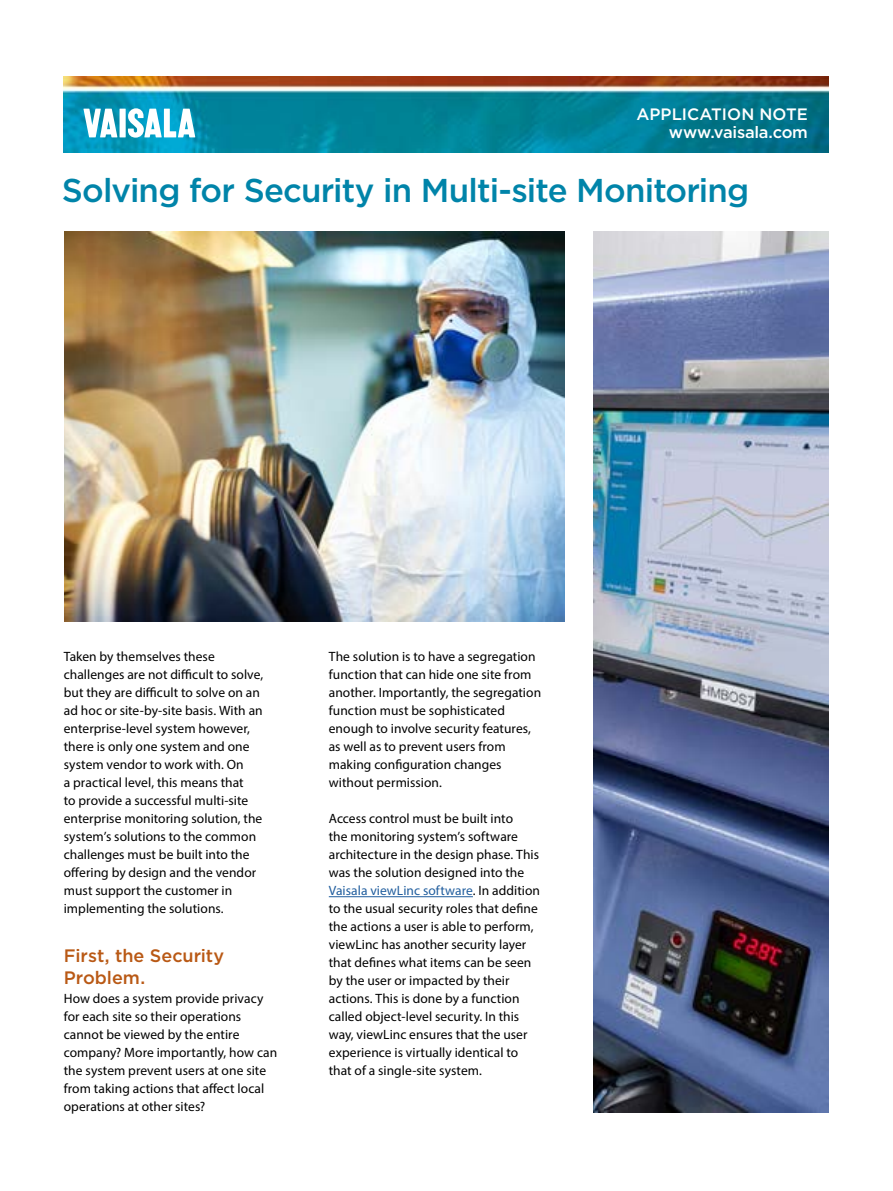
<style>
.page{position:relative;width:893px;height:1191px;background:#fff}
.page>*{position:absolute;margin:0;border:0;box-sizing:border-box;transform-origin:0 0}
.t1{font:500 33px "Gotham";letter-spacing:-.025em;color:#0084a9}
.t2{font:500 18px/21.6px "Gotham";color:#b95915}
.t3{font:500 16.5px "Gotham";letter-spacing:-.005em;color:#fff}
.t4{font:13.5px/18px "Myriad Pro";letter-spacing:.005em;color:#000}
.s1{color:#215e9e}
</style>
<div class="page">
<img style="left:64px;top:77px;width:765px;height:76px">
<svg style="left:83px;top:109px;width:34px;height:28px"></svg>
<div style="left:120px;top:109px;width:6px;height:28px;background:#fff"></div>
<svg style="left:128px;top:108px;width:67px;height:30px"></svg>
<img style="left:64px;top:231px;width:500px;height:390px">
<img style="left:594px;top:231px;width:235px;height:881px">
<hr style="left:329px;top:896px;width:144px;height:1px;background:#215e9e">
<p class="t3" style="left:636px;top:103px;width:173px">APPLICATION NOTE</p>
<p class="t3" style="left:669px;top:121px;width:141px">www.vaisala.com</p>
<h1 class="t1" style="left:62px;top:168px;width:689px">Solving for Security in Multi-site Monitoring</h1>
<p class="t4" style="left:64px;top:647px;width:201px">Taken by themselves these challenges are not difficult to solve, but they are difficult to solve on an ad hoc or site-by-site basis. With an enterprise-level system however, there is only one system and one system vendor to work with. On<br>a practical level, this means that<br>to provide a successful multi-site enterprise monitoring solution, the system’s solutions to the common challenges must be built into the offering by design and the vendor must support the customer in implementing the solutions.</p>
<h2 class="t2" style="left:64px;top:944px;width:162px">First, the Security<br>Problem.</h2>
<p class="t4" style="left:64px;top:989px;width:215px">How does a system provide privacy for each site so their operations cannot be viewed by the entire company? More importantly, how can the system prevent users at one site from taking actions that affect local operations at other sites?</p>
<p class="t4" style="left:329px;top:647px;width:214px">The solution is to have a segregation function that can hide one site from another. Importantly, the segregation function must be sophisticated enough to involve security features, as well as to prevent users from making configuration changes without permission.</p>
<p class="t4" style="left:329px;top:809px;width:213px">Access control must be built into<br>the monitoring system’s software architecture in the design phase. This was the solution designed into the <span class="s1">Vaisala viewLinc software</span>. In addition to the usual security roles that define the actions a user is able to perform, viewLinc has another security layer that defines what items can be seen by the user or impacted by their actions. This is done by a function called object-level security. In this way, viewLinc ensures that the user experience is virtually identical to that of a single-site system.</p>
</div>
